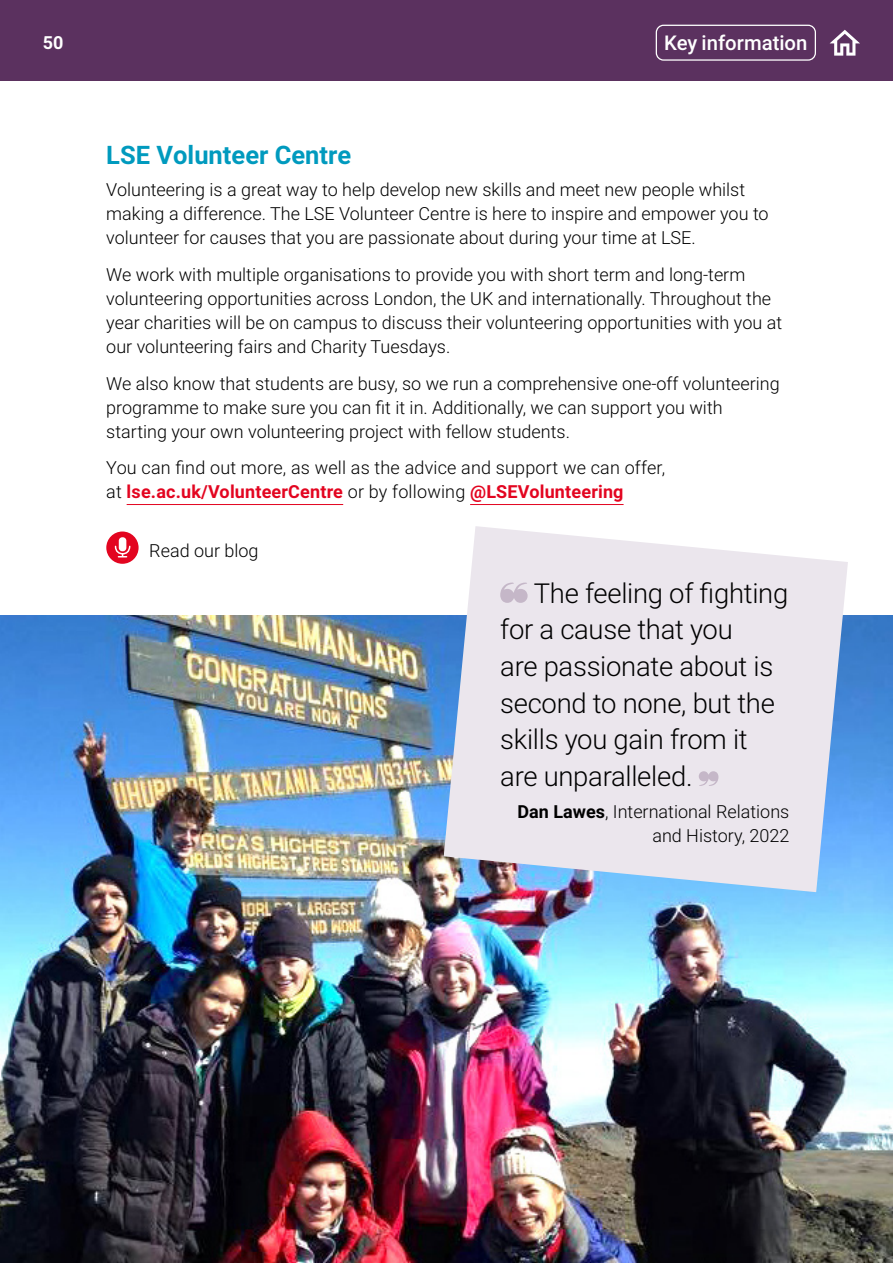
<style>
.page{position:relative;width:893px;height:1263px;background:#fff}
.page>*{position:absolute;margin:0;border:0;box-sizing:border-box;transform-origin:0 0}
.t1{font:300 27.45px/36.6px "Roboto";letter-spacing:-.01em;color:#000}
.t2{font:700 25.5px "Roboto";color:#009abe}
.t3{font:500 20.4px "Roboto";color:#fff}
.t4{font:300 18px/24px "Roboto";color:#000}
.t5{font:700 18px "Roboto";color:#fff}
.s1{font-weight:700;color:#e30520}
.s2{font-weight:700}
</style>
<div class="page">
<div style="left:0;top:0;width:893px;height:81px;background:#5b315f"></div>
<div style="left:656px;top:25px;width:160px;height:36px;border:1px solid #fff;border-radius:7px"></div>
<svg style="left:830px;top:30px;width:30px;height:26px"></svg>
<img style="left:0;top:616px;width:893px;height:647px">
<hr style="left:127px;top:504px;width:216px;height:1px;background:#e30520">
<hr style="left:470px;top:504px;width:154px;height:1px;background:#e30520">
<div style="left:106px;top:531px;width:33px;height:33px;background:#e30520;border-radius:50%"></div>
<div style="left:119px;top:537px;width:7px;height:14px;background:#fff;border-radius:4px"></div>
<svg style="left:115px;top:545px;width:16px;height:12px"></svg>
<svg style="left:444px;top:526px;width:404px;height:366px;background:#dfe0ec"></svg>
<svg style="left:500px;top:583px;width:28px;height:20px"></svg>
<svg style="left:699px;top:771px;width:19px;height:15px"></svg>
<p class="t5" style="left:43px;top:30px;width:22px">50</p>
<p class="t3" style="left:664px;top:29px;width:145px">Key information</p>
<h2 class="t2" style="left:106px;top:137px;width:246px">LSE Volunteer Centre</h2>
<p class="t4" style="left:106px;top:177px;width:664px">Volunteering is a great way to help develop new skills and meet new people whilst making a difference. The LSE Volunteer Centre is here to inspire and empower you to volunteer for causes that you are passionate about during your time at LSE.</p>
<p class="t4" style="left:106px;top:262px;width:677px">We work with multiple organisations to provide you with short term and long-term volunteering opportunities across London, the UK and internationally. Throughout the year charities will be on campus to discuss their volunteering opportunities with you at our volunteering fairs and Charity Tuesdays.</p>
<p class="t4" style="left:106px;top:371px;width:675px">We also know that students are busy, so we run a comprehensive one-off volunteering programme to make sure you can fit it in. Additionally, we can support you with starting your own volunteering project with fellow students.</p>
<p class="t4" style="left:106px;top:455px;width:560px">You can find out more, as well as the advice and support we can offer, at <span class="s1">lse.ac.uk/VolunteerCentre</span> or by following <span class="s1">@LSEVolunteering</span></p>
<p class="t4" style="left:149px;top:537px;width:111px">Read our blog</p>
<h1 class="t1" style="left:500px;top:574px;width:290px;text-indent:34px">The feeling of fighting for a cause that you<br>are passionate about is second to none, but the skills you gain from it are unparalleled.</h1>
<p class="t4" style="left:518px;top:799px;width:273px;text-align:right"><span class="s2">Dan Lawes</span>, International Relations and History, 2022</p>
</div>
